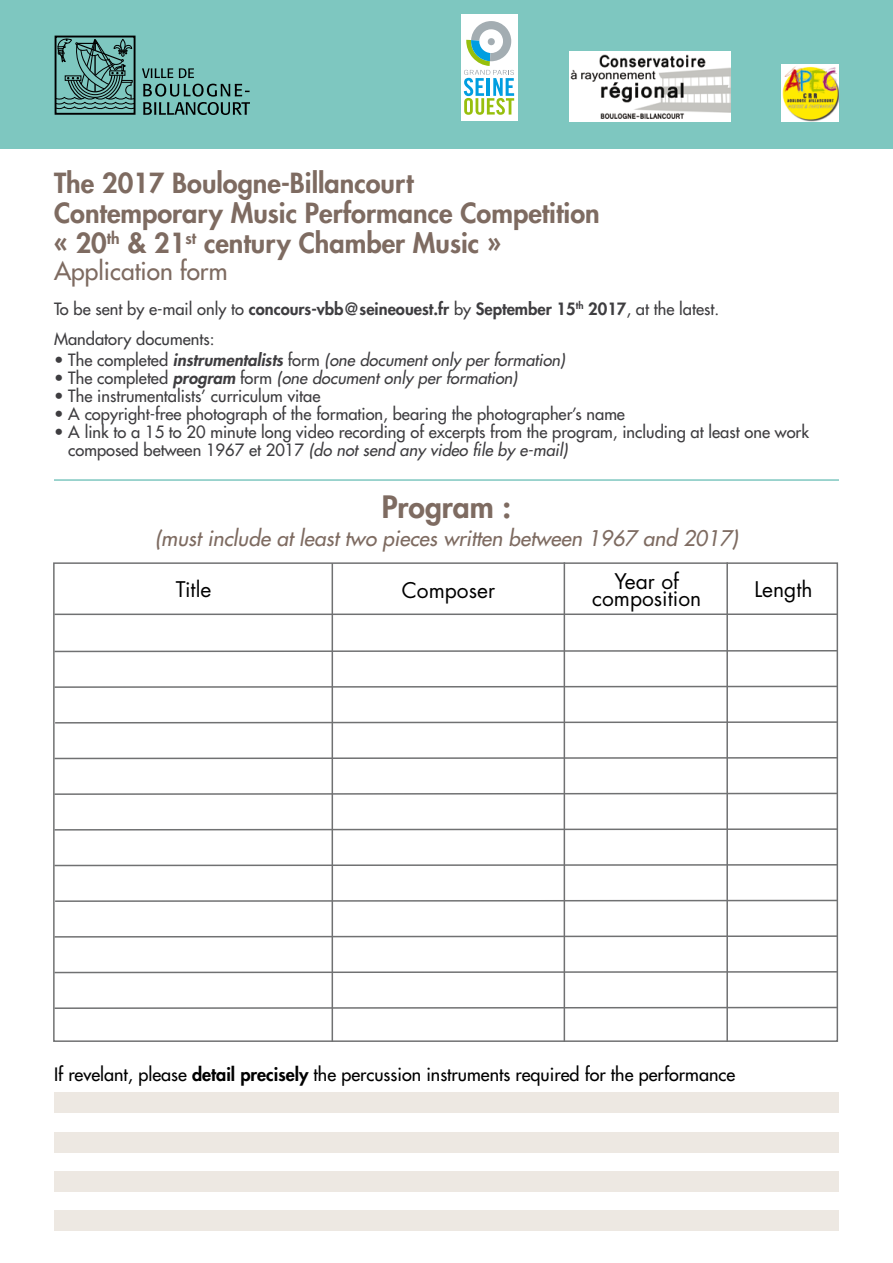
<style>
.page{position:relative;width:893px;height:1263px;background:#fff}
.page>*{position:absolute;margin:0;border:0;box-sizing:border-box;transform-origin:0 0}
.t1{font:800 30px "Futura Std";color:#7e6b61}
.t2{font:800 27px/30px "Futura Std";color:#7e6b61}
.t3{font:500 24.6px "Futura Std";color:#7e6b61}
.t4{font:italic 500 21px "Futura Std";color:#7e6b61}
.t5{font:21px/16.5px "Futura Std";color:#000;text-align:center}
.t6{font:500 18px "Futura Std";color:#000}
.t7{font:500 16.5px/30.8px "Futura Std";color:#3e3d40}
.t8{font:italic 500 16.5px "Futura Std";color:#3e3d40}
.s1{font-weight:800}
.s2{font-style:normal}
.s3{font-style:italic}
</style>
<div class="page">
<div style="left:0;top:0;width:893px;height:149px;background:#7ec7c0"></div>
<hr style="left:54px;top:479px;width:785px;height:2px;background:#7ec7c0">
<hr style="left:54px;top:613px;width:783px;height:2px;background:#707172">
<svg style="left:54px;top:721px;width:785px;height:3px"></svg>
<svg style="left:54px;top:899px;width:785px;height:4px"></svg>
<svg style="left:53px;top:649px;width:786px;height:4px"></svg>
<svg style="left:53px;top:828px;width:786px;height:3px"></svg>
<svg style="left:53px;top:1006px;width:786px;height:4px"></svg>
<svg style="left:53px;top:756px;width:786px;height:4px"></svg>
<svg style="left:53px;top:935px;width:786px;height:3px"></svg>
<svg style="left:53px;top:685px;width:786px;height:4px"></svg>
<svg style="left:53px;top:863px;width:786px;height:4px"></svg>
<svg style="left:53px;top:792px;width:786px;height:4px"></svg>
<svg style="left:53px;top:970px;width:786px;height:4px"></svg>
<hr style="left:726px;top:562px;width:2px;height:480px;background:#707172">
<hr style="left:564px;top:562px;width:1px;height:480px;background:#707172">
<hr style="left:332px;top:563px;width:1px;height:479px;background:#707172">
<div style="left:54px;top:1093px;width:785px;height:20px;background:#ede8e2"></div>
<div style="left:54px;top:1133px;width:785px;height:20px;background:#ede8e2"></div>
<div style="left:54px;top:1171px;width:785px;height:20px;background:#ede8e2"></div>
<div style="left:54px;top:1210px;width:785px;height:20px;background:#ede8e2"></div>
<div style="left:460px;top:15px;width:57px;height:106px;background:#fff"></div>
<svg style="left:464px;top:21px;width:50px;height:94px"></svg>
<img style="left:569px;top:51px;width:161px;height:70px">
<img style="left:782px;top:64px;width:57px;height:57px">
<div style="left:55px;top:36px;width:81px;height:79px;border:2px solid #000"></div>
<svg style="left:55px;top:37px;width:80px;height:72px"></svg>
<svg style="left:142px;top:68px;width:31px;height:10px"></svg>
<svg style="left:179px;top:68px;width:15px;height:10px"></svg>
<svg style="left:143px;top:84px;width:107px;height:31px"></svg>
<h2 class="t2" style="left:54px;top:168px;width:547px">The 2017 Boulogne-Billancourt<br>Contemporary Music Performance Competition « 20<sup>th</sup> &amp; 21<sup>st</sup> century Chamber Music »</h2>
<h3 class="t3" style="left:54px;top:255px;width:175px">Application form</h3>
<p class="t7" style="left:54px;top:293px;width:667px">To be sent by e-mail only to <span class="s1">concours-vbb@seineouest.fr</span> by <span class="s1">September 15</span><sup>th</sup> <span class="s1">2017</span>, at the latest.<br>Mandatory documents:</p>
<p class="t8" style="left:54px;top:350px;width:513px"><span class="s2">• The completed</span> <span class="s1">instrumentalists</span> <span class="s2">form</span> (one document only per formation)</p>
<p class="t8" style="left:54px;top:368px;width:465px"><span class="s2">• The completed</span> <span class="s1">program</span> <span class="s2">form</span> (one document only per formation)</p>
<p class="t7" style="left:54px;top:381px;width:268px">• The instrumentalists’ curriculum vitae</p>
<p class="t7" style="left:54px;top:399px;width:572px">• A copyright-free photograph of the formation, bearing the photographer’s name</p>
<p class="t7" style="left:68px;top:423px;width:742px;line-height:18px;text-indent:-14px">• A link to a 15 to 20 minute long video recording of excerpts from the program, including at least one work composed between 1967 et 2017 <span class="s3">(do not send any video file by e-mail)</span></p>
<h1 class="t1" style="left:382px;top:488px;width:131px">Program :</h1>
<p class="t4" style="left:155px;top:525px;width:584px">(must include at least two pieces written between 1967 and 2017)</p>
<p class="t5" style="left:176px;top:581px;width:37px">Title</p>
<p class="t5" style="left:402px;top:583px;width:95px">Composer</p>
<p class="t5" style="left:592px;top:573px;width:111px">Year of composition</p>
<p class="t5" style="left:754px;top:582px;width:60px">Length</p>
<p class="t6" style="left:54px;top:1063px;width:683px">If revelant, please <span class="s1">detail precisely</span> the percussion instruments required for the performance</p>
</div>
